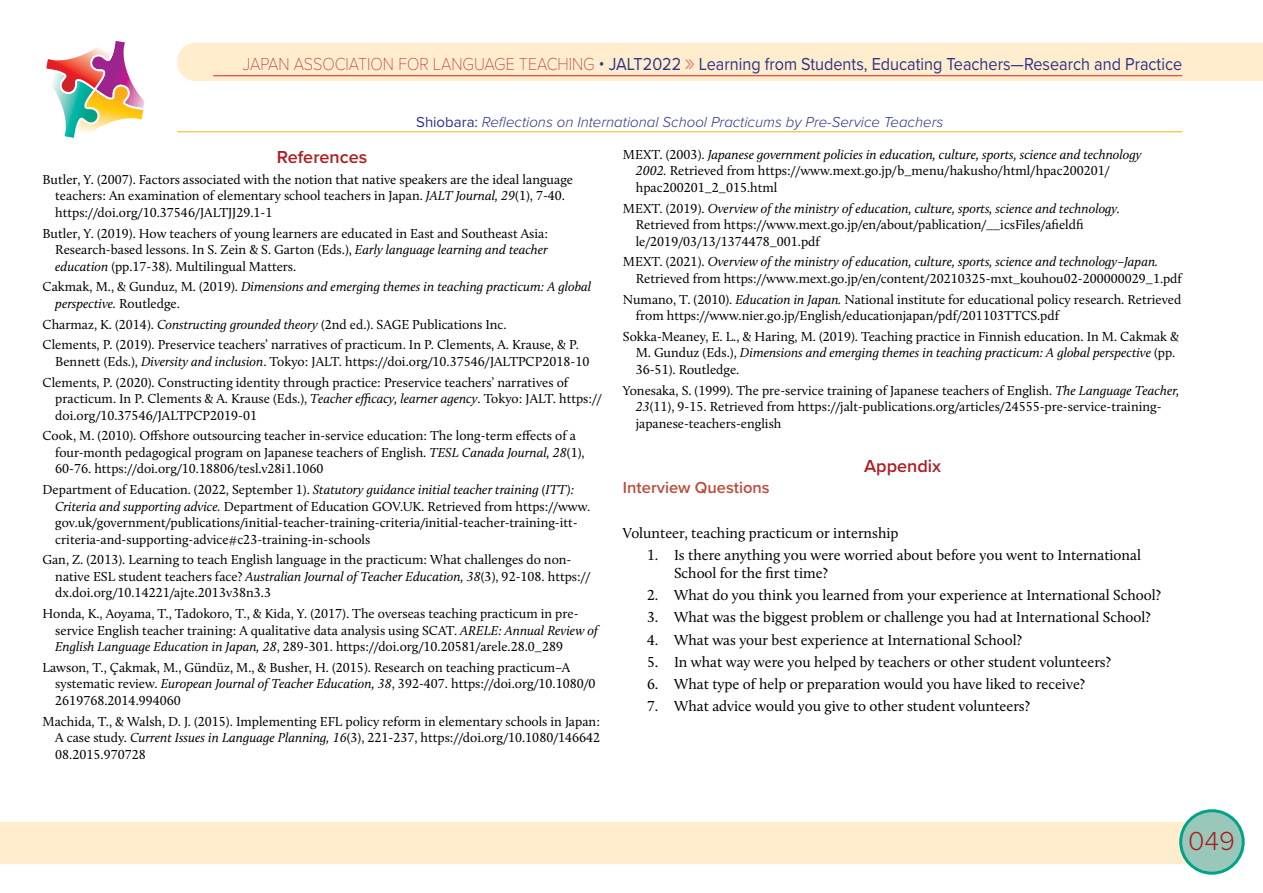
<style>
.page{position:relative;width:1263px;height:893px;background:#fff}
.page>*{position:absolute;margin:0;border:0;box-sizing:border-box;transform-origin:0 0}
.t1{font:300 27px "Proxima Nova";color:#ab1f23}
.t2{font:18px "Proxima Nova";color:#2e3387;scale:.9 1}
.t3{font:600 18px "Proxima Nova";color:#ab1f23}
.t4{font:600 16.5px "Proxima Nova";color:#b84e3c}
.t5{font:15px/18px "Calluna";color:#000}
.t6{font:italic 300 15px "Proxima Nova";color:#2e3387}
.t7{font:13.5px/16.5px "Calluna";color:#000}
.t8{font:italic 13.5px/16.5px "Calluna";color:#000}
.s1{font-family:"Proxima Nova T";font-weight:100;color:#b5242e}
.s2{font-weight:300;color:#25408f}
.s3{font-weight:400;font-style:normal}
.s4{font-style:italic}
.s5{font-style:normal}
</style>
<div class="page">
<div style="left:0;top:822px;width:1190px;height:42px;background:#ffedce"></div>
<div style="left:1181px;top:811px;width:62px;height:62px;background:#99c8bb;border-radius:50%"></div>
<div style="left:1179px;top:809px;width:66px;height:66px;border:3px solid #00a388;border-radius:50%"></div>
<svg style="left:46px;top:41px;width:99px;height:97px"></svg>
<hr style="left:177px;top:132px;width:1005px;height:1px;background:#f9ac1a">
<div style="left:177px;top:43px;width:1086px;height:38px;background:#ffedce"></div>
<h2 class="t2" style="left:243px;top:50px;width:1045px"><span class="s1">JAPAN ASSOCIATION FOR LANGUAGE TEACHING</span> <span class="s2">•</span> JALT2022 Learning from Students, Educating Teachers—Research and Practice</h2>
<p class="t6" style="left:416px;top:111px;width:529px"><span class="s3">Shiobara:</span> Reflections on International School Practicums by Pre-Service Teachers</p>
<h2 class="t3" style="left:277px;top:144px;width:92px">References</h2>
<p class="t7" style="left:55px;top:171px;width:519px;text-indent:-13px">Butler, Y. (2007). Factors associated with the notion that native speakers are the ideal language teachers: An examination of elementary school teachers in Japan. <span class="s4">JALT Journal, 29</span>(1), 7-40. https://doi.org/10.37546/JALTJJ29.1-1</p>
<p class="t7" style="left:55px;top:225px;width:494px;text-align:justify;text-indent:-13px">Butler, Y. (2019). How teachers of young learners are educated in East and Southeast Asia:<br>Research-based lessons. In S. Zein &amp; S. Garton (Eds.), <span class="s4">Early language learning and teacher education</span> (pp.17-38). Multilingual Matters.</p>
<p class="t8" style="left:55px;top:278px;width:537px;text-indent:-13px"><span class="s5">Cakmak, M., &amp; Gunduz, M. (2019).</span> Dimensions and emerging themes in teaching practicum: A global perspective. <span class="s5">Routledge.</span></p>
<p class="t7" style="left:43px;top:314px;width:538px;line-height:20.7px">Charmaz, K. (2014). <span class="s4">Constructing grounded theory</span> (2nd ed.). SAGE Publications Inc.<br>Clements, P. (2019). Preservice teachers’ narratives of practicum. In P. Clements, A. Krause, &amp; P.</p>
<p class="t7" style="left:43px;top:351px;width:548px;line-height:20.7px;text-indent:13px">Bennett (Eds.), <span class="s4">Diversity and inclusion</span>. Tokyo: JALT. https://doi.org/10.37546/JALTPCP2018-10<br>Clements, P. (2020). Constructing identity through practice: Preservice teachers’ narratives of</p>
<p class="t7" style="left:55px;top:390px;width:548px">practicum. In P. Clements &amp; A. Krause (Eds.), <span class="s4">Teacher efficacy, learner agency</span>. Tokyo: JALT. https:// doi.org/10.37546/JALTPCP2019-01</p>
<p class="t7" style="left:55px;top:427px;width:531px;text-indent:-13px">Cook, M. (2010). Offshore outsourcing teacher in-service education: The long-term effects of a four-month pedagogical program on Japanese teachers of English. <span class="s4">TESL Canada Journal, 28</span>(1),<br>60-76. https://doi.org/10.18806/tesl.v28i1.1060</p>
<p class="t7" style="left:55px;top:481px;width:537px;text-indent:-13px">Department of Education. (2022, September 1). <span class="s4">Statutory guidance initial teacher training (ITT):<br>Criteria and supporting advice.</span> Department of Education GOV.UK. Retrieved from https://www. gov.uk/government/publications/initial-teacher-training-criteria/initial-teacher-training-itt&shy;criteria-and-supporting-advice#c23-training-in-schools</p>
<p class="t7" style="left:55px;top:551px;width:537px;text-indent:-13px">Gan, Z. (2013). Learning to teach English language in the practicum: What challenges do non&shy;native ESL student teachers face? <span class="s4">Australian Journal of Teacher Education, 38</span>(3), 92-108. https:// dx.doi.org/10.14221/ajte.2013v38n3.3</p>
<p class="t7" style="left:55px;top:605px;width:544px;text-indent:-13px">Honda, K., Aoyama, T., Tadokoro, T., &amp; Kida, Y. (2017). The overseas teaching practicum in pre&shy;service English teacher training: A qualitative data analysis using SCAT. <span class="s4">ARELE: Annual Review of<br>English Language Education in Japan, 28</span>, 289-301. https://doi.org/10.20581/arele.28.0_289</p>
<p class="t7" style="left:55px;top:659px;width:542px;text-indent:-13px">Lawson, T., Çakmak, M., Gündüz, M., &amp; Busher, H. (2015). Research on teaching practicum–A systematic review. <span class="s4">European Journal of Teacher Education, 38</span>, 392-407. https://doi.org/10.1080/0<br>2619768.2014.994060</p>
<p class="t7" style="left:55px;top:713px;width:546px;text-align:justify;text-indent:-13px">Machida, T., &amp; Walsh, D. J. (2015). Implementing EFL policy reform in elementary schools in Japan:<br>A case study. <span class="s4">Current Issues in Language Planning, 16</span>(3), 221-237, https://doi.org/10.1080/146642<br>08.2015.970728</p>
<p class="t7" style="left:636px;top:146px;width:507px;text-indent:-13px">MEXT. (2003). <span class="s4">Japanese government policies in education, culture, sports, science and technology<br>2002.</span> Retrieved from https://www.mext.go.jp/b_menu/hakusho/html/hpac200201/ hpac200201_2_015.html</p>
<p class="t7" style="left:636px;top:200px;width:486px;text-indent:-13px">MEXT. (2019). <span class="s4">Overview of the ministry of education, culture, sports, science and technology.<br></span>Retrieved from https://www.mext.go.jp/en/about/pablication/__icsFiles/afieldfi le/2019/03/13/1374478_001.pdf</p>
<p class="t7" style="left:636px;top:253px;width:548px;text-indent:-13px">MEXT. (2021). <span class="s4">Overview of the ministry of education, culture, sports, science and technology–Japan.<br></span>Retrieved from https://www.mext.go.jp/en/content/20210325-mxt_kouhou02-200000029_1.pdf</p>
<p class="t7" style="left:636px;top:291px;width:547px;text-indent:-13px">Numano, T. (2010). <span class="s4">Education in Japan.</span> National institute for educational policy research. Retrieved from https://www.nier.go.jp/English/educationjapan/pdf/201103TTCS.pdf</p>
<p class="t7" style="left:636px;top:328px;width:545px;text-indent:-13px">Sokka-Meaney, E. L., &amp; Haring, M. (2019). Teaching practice in Finnish education. In M. Cakmak &amp;<br>M. Gunduz (Eds.), <span class="s4">Dimensions and emerging themes in teaching practicum: A global perspective</span> (pp.<br>36-51). Routledge.</p>
<p class="t7" style="left:636px;top:382px;width:545px;text-indent:-13px">Yonesaka, S. (1999). The pre-service training of Japanese teachers of English. <span class="s4">The Language Teacher,<br>23</span>(11), 9-15. Retrieved from https://jalt-publications.org/articles/24555-pre-service-training&shy;japanese-teachers-english</p>
<h2 class="t3" style="left:864px;top:453px;width:78px">Appendix</h2>
<p class="t4" style="left:623px;top:475px;width:148px">Interview Questions</p>
<p class="t5" style="left:623px;top:523px;width:277px">Volunteer, teaching practicum or internship</p>
<p class="t5" style="left:674px;top:546px;width:469px;text-indent:-27px">1. Is there anything you were worried about before you went to International<br>School for the first time?</p>
<p class="t5" style="left:647px;top:586px;width:515px">2. What do you think you learned from your experience at International School?</p>
<p class="t5" style="left:647px;top:608px;width:505px">3. What was the biggest problem or challenge you had at International School?</p>
<p class="t5" style="left:647px;top:630px;width:377px">4. What was your best experience at International School?</p>
<p class="t5" style="left:647px;top:653px;width:465px">5. In what way were you helped by teachers or other student volunteers?</p>
<p class="t5" style="left:647px;top:675px;width:440px">6. What type of help or preparation would you have liked to receive?</p>
<p class="t5" style="left:647px;top:697px;width:384px">7. What advice would you give to other student volunteers?</p>
<h1 class="t1" style="left:1188px;top:820px;width:48px">049</h1>
</div>
